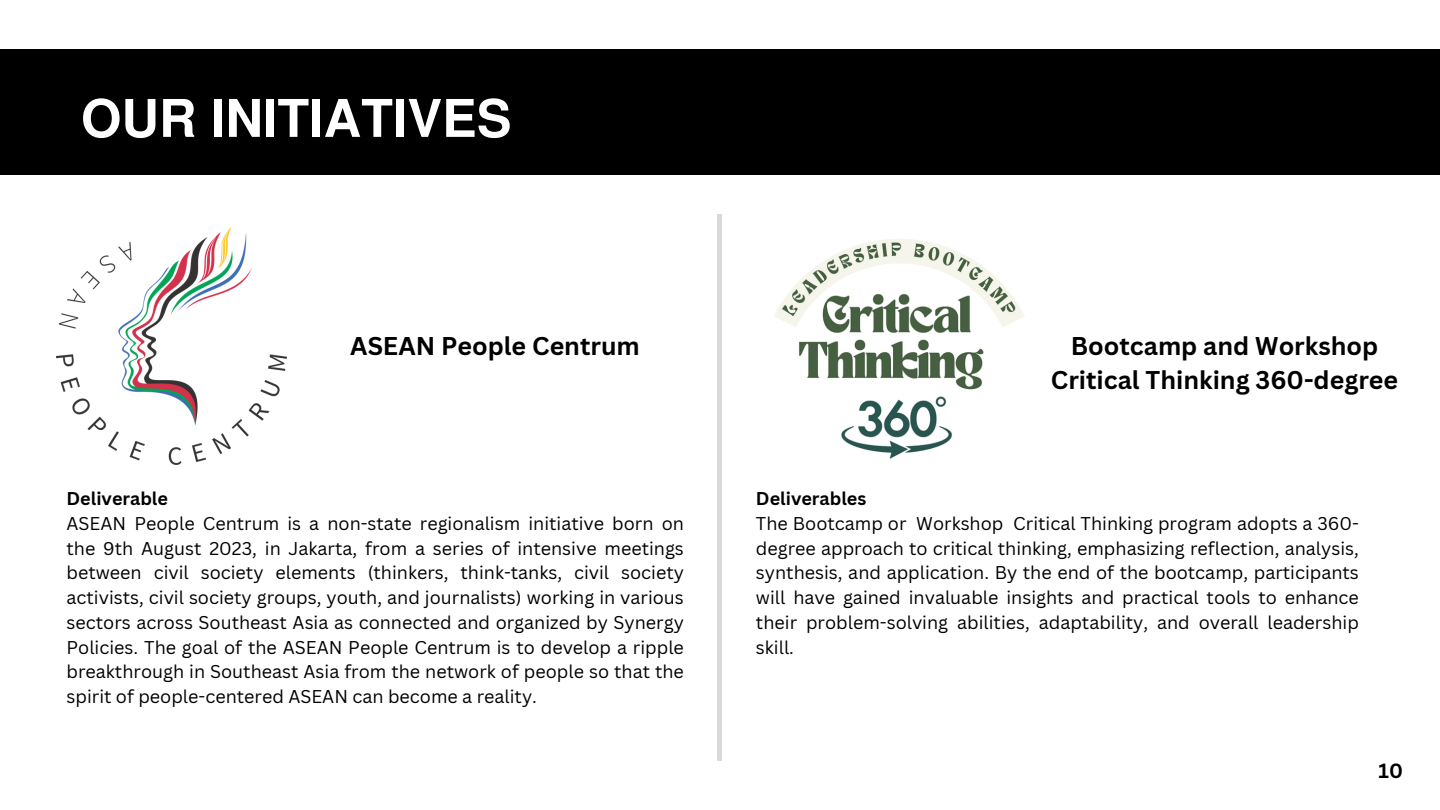
<style>
.page{position:relative;width:1440px;height:810px;background:#fff}
.page>*{position:absolute;margin:0;border:0;box-sizing:border-box;transform-origin:0 0}
.t1{font:700 52px "Free Sans";color:#fff}
.t2{font:700 25px/33.8px "Canva Sans";color:#000;text-align:center}
.t3{font:700 20px "Canva Sans";color:#000}
.t4{font:18px/24.8px "Canva Sans";color:#000;text-align:justify}
.t5{font:700 18px "Canva Sans";color:#000}
</style>
<div class="page">
<hr style="left:718px;top:215px;width:4px;height:546px;background:#d9d9d9">
<div style="left:0;top:50px;width:1440px;height:125px;background:#000"></div>
<img style="left:56px;top:227px;width:230px;height:238px">
<img style="left:774px;top:239px;width:250px;height:220px">
<p class="t1" style="left:81px;top:85px;width:432px">OUR INITIATIVES</p>
<p class="t2" style="left:350px;top:329px;width:291px">ASEAN People Centrum</p>
<h1 class="t5" style="left:67px;top:486px;width:103px">Deliverable</h1>
<p class="t4" style="left:67px;top:510px;width:619px">ASEAN People Centrum is a non-state regionalism initiative born on the 9th August 2023, in Jakarta, from a series of intensive meetings between civil society elements (thinkers, think-tanks, civil society activists, civil society groups, youth, and journalists) working in various sectors across Southeast Asia as connected and organized by Synergy Policies. The goal of the ASEAN People Centrum is to develop a ripple breakthrough in Southeast Asia from the network of people so that the spirit of people-centered ASEAN can become a reality.</p>
<p class="t2" style="left:1051px;top:329px;width:349px">Bootcamp and Workshop<br>Critical Thinking 360-degree</p>
<p class="t5" style="left:756px;top:486px;width:112px">Deliverables</p>
<p class="t4" style="left:756px;top:510px;width:604px">The Bootcamp or Workshop Critical Thinking program adopts a 360- degree approach to critical thinking, emphasizing reflection, analysis, synthesis, and application. By the end of the bootcamp, participants will have gained invaluable insights and practical tools to enhance their problem-solving abilities, adaptability, and overall leadership skill.</p>
<h2 class="t3" style="left:1378px;top:757px;width:26px">10</h2>
</div>
